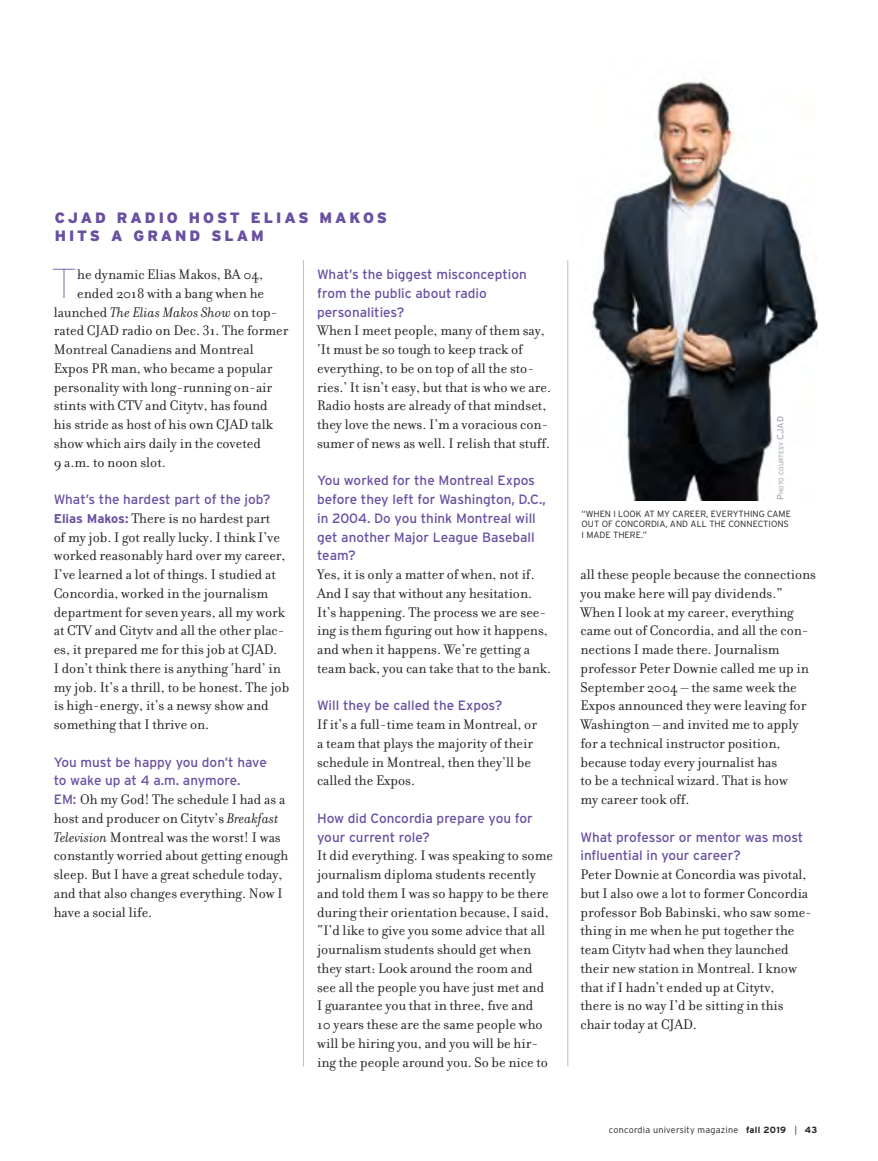
<style>
.page{position:relative;width:878px;height:1161px;background:#fff}
.page>*{position:absolute;margin:0;border:0;box-sizing:border-box;transform-origin:0 0}
.t1{font:200 41.25px "Helvetica Neue";color:#6950a1}
.t2{font:15px/18.8px "Filosofia";color:#231f20}
.t3{font:900 15px/18px "Interstate";letter-spacing:.2em;color:#6950a1}
.t4{font:italic 15px "Filosofia";color:#231f20}
.t5{font:13.5px/18.8px "Interstate";color:#6950a1}
.t6{font:300 9px/10.8px "Interstate";color:#231f20}
.t7{font:300 9px "Interstate";letter-spacing:.025em;color:#231f20}
.t8{font:6.3px "Interstate";letter-spacing:-.02em;color:#a7a9ac}
.s1{font-style:normal}
.s2{font-family:"Interstate";font-weight:700;font-size:12.75px;color:#6950a1}
.s3{font-family:"Interstate";font-size:13.5px;color:#6950a1}
.s4{font-style:italic}
.s5{font-size:9px}
.s6{font-weight:700}
</style>
<div class="page">
<img style="left:592px;top:78px;width:225px;height:422px">
<hr style="left:567px;top:260px;width:1px;height:806px;background:#bcbec0">
<hr style="left:303px;top:260px;width:1px;height:806px;background:#bcbec0">
<p class="t3" style="left:55px;top:208px;width:334px">CJAD RADIO HOST ELIAS MAKOS<br>HITS A GRAND SLAM</p>
<h1 class="t1" style="left:54px;top:251px;width:22px">T</h1>
<p class="t2" style="left:77px;top:265px;width:187px">he dynamic Elias Makos, BA 04,</p>
<p class="t2" style="left:77px;top:284px;width:188px">ended 2018 with a bang when he</p>
<p class="t4" style="left:54px;top:304px;width:225px"><span class="s1">launched</span> The Elias Makos Show <span class="s1">on top-</span></p>
<p class="t2" style="left:54px;top:321px;width:236px">rated CJAD radio on Dec. 31. The former</p>
<p class="t2" style="left:54px;top:340px;width:201px">Montreal Canadiens and Montreal</p>
<p class="t2" style="left:54px;top:359px;width:220px">Expos PR man, who became a popular</p>
<p class="t2" style="left:54px;top:378px;width:220px">personality with long-running on-air</p>
<p class="t2" style="left:54px;top:396px;width:215px">stints with CTV and Citytv, has found</p>
<p class="t2" style="left:54px;top:415px;width:221px">his stride as host of his own CJAD talk</p>
<p class="t2" style="left:54px;top:434px;width:209px">show which airs daily in the coveted</p>
<p class="t2" style="left:54px;top:453px;width:114px">9 a.m. to noon slot.</p>
<p class="t5" style="left:54px;top:490px;width:218px">What’s the hardest part of the job?</p>
<p class="t2" style="left:54px;top:509px;width:237px"><span class="s2">Elias Makos:</span> There is no hardest part<br>of my job. I got really lucky. I think I’ve worked reasonably hard over my career, I’ve learned a lot of things. I studied at Concordia, worked in the journalism department for seven years, all my work at CTV and Citytv and all the other plac&shy;es, it prepared me for this job at CJAD.<br>I don’t think there is anything ‘hard’ in my job. It’s a thrill, to be honest. The job is high-energy, it’s a newsy show and something that I thrive on.</p>
<p class="t5" style="left:54px;top:752px;width:215px">You must be happy you don’t have to wake up at 4 a.m. anymore.</p>
<p class="t2" style="left:54px;top:790px;width:236px"><span class="s3">EM:</span> Oh my God! The schedule I had as a host and producer on Citytv’s <span class="s4">Breakfast Television</span> Montreal was the worst! I was constantly worried about getting enough sleep. But I have a great schedule today, and that also changes everything. Now I have a social life.</p>
<p class="t5" style="left:317px;top:265px;width:211px">What’s the biggest misconception from the public about radio personalities?</p>
<p class="t2" style="left:317px;top:321px;width:235px">When I meet people, many of them say, ‘It must be so tough to keep track of everything, to be on top of all the sto&shy;ries.’ It isn’t easy, but that is who we are.<br>Radio hosts are already of that mindset, they love the news. I’m a voracious con&shy;sumer of news as well. I relish that stuff.</p>
<p class="t5" style="left:317px;top:471px;width:230px">You worked for the Montreal Expos before they left for Washington, D.C., in 2004. Do you think Montreal will get another Major League Baseball team?</p>
<p class="t2" style="left:317px;top:565px;width:235px">Yes, it is only a matter of when, not if.<br>And I say that without any hesitation.<br>It’s happening. The process we are see&shy;ing is them figuring out how it happens, and when it happens. We’re getting a team back, you can take that to the bank.</p>
<p class="t5" style="left:317px;top:696px;width:187px">Will they be called the Expos?</p>
<p class="t2" style="left:317px;top:715px;width:221px">If it’s a full-time team in Montreal, or a team that plays the majority of their schedule in Montreal, then they’ll be called the Expos.</p>
<p class="t5" style="left:317px;top:809px;width:217px">How did Concordia prepare you for your current role?</p>
<p class="t2" style="left:317px;top:846px;width:237px">It did everything. I was speaking to some journalism diploma students recently and told them I was so happy to be there during their orientation because, I said, “I’d like to give you some advice that all journalism students should get when they start: Look around the room and see all the people you have just met and I guarantee you that in three, five and<br>10 years these are the same people who will be hiring you, and you will be hir&shy;ing the people around you. So be nice to</p>
<p class="t8" style="left:777px;top:500px;width:84px;rotate:-90deg"><span class="s5">P</span>hoto courtesy <span class="s5">CJAD</span></p>
<p class="t6" style="left:581px;top:508px;width:211px">“WHEN I LOOK AT MY CAREER, EVERYTHING CAME<br>OUT OF CONCORDIA, AND ALL THE CONNECTIONS<br>I MADE THERE.”</p>
<p class="t2" style="left:580px;top:565px;width:237px">all these people because the connections you make here will pay dividends.” When I look at my career, everything came out of Concordia, and all the con&shy;nections I made there. Journalism professor Peter Downie called me up in September 2004 – the same week the Expos announced they were leaving for Washington – and invited me to apply for a technical instructor position, because today every journalist has<br>to be a technical wizard. That is how<br>my career took off.</p>
<p class="t5" style="left:580px;top:827px;width:224px">What professor or mentor was most influential in your career?</p>
<p class="t2" style="left:580px;top:865px;width:233px">Peter Downie at Concordia was pivotal, but I also owe a lot to former Concordia professor Bob Babinski, who saw some&shy;thing in me when he put together the team Citytv had when they launched their new station in Montreal. I know that if I hadn’t ended up at Citytv,<br>there is no way I’d be sitting in this chair today at CJAD.</p>
<p class="t7" style="left:609px;top:1125px;width:210px">concordia university magazine <span class="s6">fall 2019</span> | <span class="s6">43</span></p>
</div>
